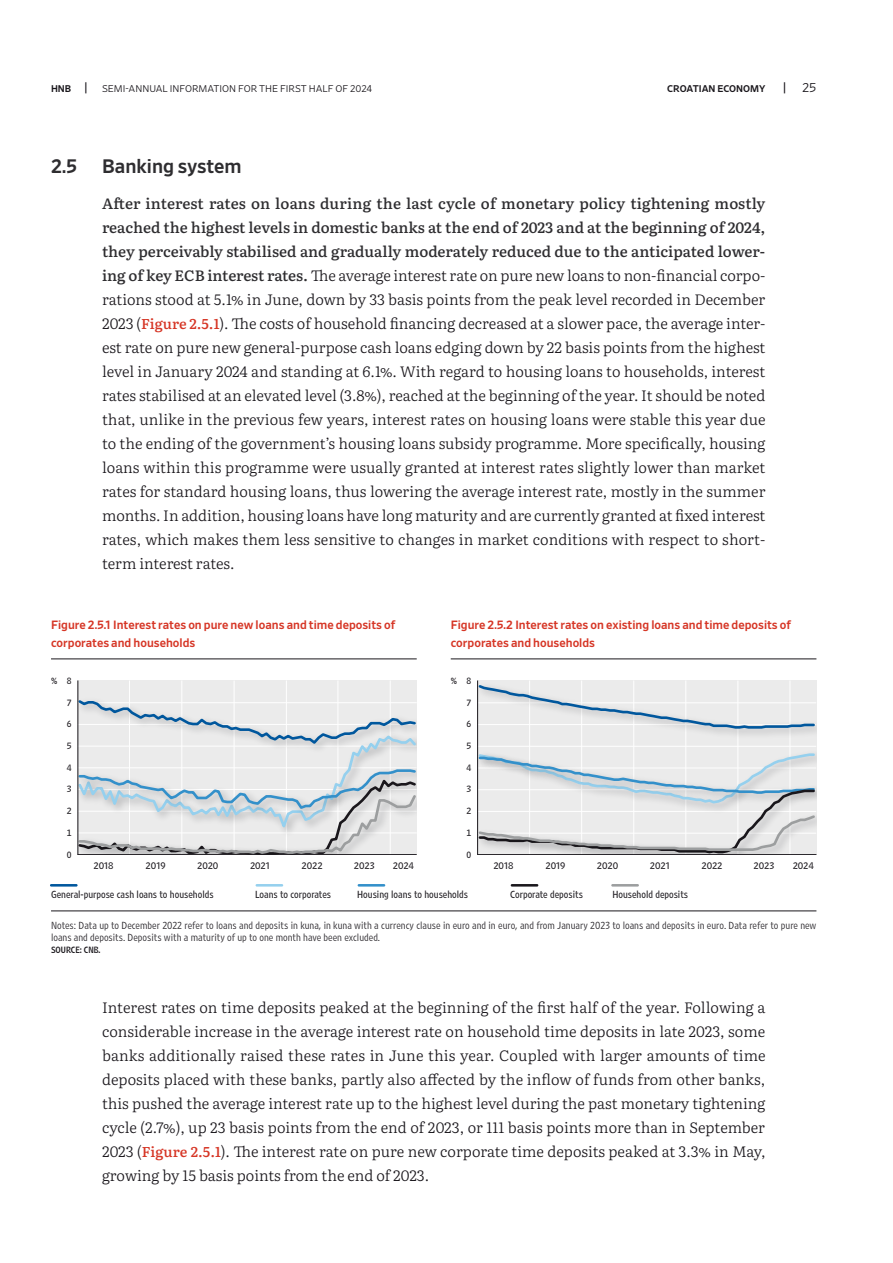
<style>
.page{position:relative;width:893px;height:1263px;background:#fff}
.page>*{position:absolute;margin:0;border:0;box-sizing:border-box;transform-origin:0 0}
.t1{font:500 19.5px "Retina";color:#2e2d30}
.t2{font:300 15px/24px "Literata TT Text";color:#1a171c;text-align:justify}
.t3{font:300 12.75px "Retina";color:#1a171c}
.t4{font:500 12px/18px "Retina";color:#d63626}
.t5{font:9.75px/12px "Retina MP Narrow Lt";color:#1a171c}
.t6{font:9.75px "Retina MP Narrow";color:#1a171c}
.t7{font:300 9.75px "Retina";color:#1a171c}
.t8{font:500 9.75px "Retina";color:#1a171c}
.t9{font:9px "Retina MP";color:#1a171c}
.t10{font:500 9px "Retina";color:#1a171c}
.t11{font:8.7px "Retina MP";color:#1a171c}
.t12{font:8.7px "Retina MP Narrow Med";color:#1a171c}
.s1{font-weight:500}
.s2{font-weight:500;font-size:12px}
.s3{font-weight:500;color:#2e2d30}
.s4{font-weight:500;font-size:14.25px;color:#d63626}
</style>
<div class="page">
<hr style="left:51px;top:659px;width:366px;height:1px;background:#1a171c">
<hr style="left:451px;top:659px;width:365px;height:1px;background:#1a171c">
<hr style="left:51px;top:911px;width:765px;height:1px;background:#1a171c">
<hr style="left:50px;top:884px;width:28px;height:2px;background:#00579d">
<hr style="left:511px;top:884px;width:27px;height:2px;background:#1a171c">
<hr style="left:611px;top:884px;width:28px;height:2px;background:#9c9e9f">
<div style="left:78px;top:680px;width:339px;height:175px;background:#ebebeb"></div>
<hr style="left:390px;top:680px;width:1px;height:175px;background:#fff">
<hr style="left:338px;top:680px;width:1px;height:175px;background:#fff">
<hr style="left:286px;top:680px;width:1px;height:175px;background:#fff">
<hr style="left:234px;top:680px;width:1px;height:175px;background:#fff">
<hr style="left:182px;top:680px;width:1px;height:175px;background:#fff">
<hr style="left:129px;top:680px;width:1px;height:175px;background:#fff">
<svg style="left:79px;top:698px;width:338px;height:156px"></svg>
<hr style="left:78px;top:680px;width:1px;height:175px;background:#1a171c">
<hr style="left:78px;top:854px;width:339px;height:1px;background:#1a171c">
<img style="left:478px;top:749px;width:338px;height:3px">
<img style="left:478px;top:680px;width:338px;height:63px">
<svg style="left:478px;top:683px;width:338px;height:47px;background:#dce1e5"></svg>
<svg style="left:478px;top:752px;width:338px;height:102px;background:#d9dddf"></svg>
<hr style="left:477px;top:680px;width:1px;height:175px;background:#1a171c">
<hr style="left:477px;top:854px;width:339px;height:1px;background:#1a171c">
<hr style="left:256px;top:884px;width:27px;height:2px;background:#95d0ee">
<hr style="left:358px;top:884px;width:27px;height:2px;background:#3390ca">
<p class="t7" style="left:51px;top:82px;width:323px"><span class="s1">HNB</span> <span class="s2">|</span> SEMI-ANNUAL INFORMATION FOR THE FIRST HALF OF 2024</p>
<p class="t8" style="left:667px;top:82px;width:100px">CROATIAN ECONOMY</p>
<p class="t3" style="left:783px;top:79px;width:35px"><span class="s2">|</span> 25</p>
<h1 class="t1" style="left:51px;top:153px;width:28px">2.5</h1>
<h1 class="t1" style="left:102px;top:153px;width:141px">Banking system</h1>
<p class="t2" style="left:102px;top:190px;width:665px"><span class="s3">After interest rates on loans during the last cycle of monetary policy tightening mostly reached the highest levels in domestic banks at the end of 2023 and at the beginning of 2024, they perceivably stabilised and gradually moderately reduced due to the anticipated lower&shy;ing of key ECB interest rates.</span> The average interest rate on pure new loans to non-financial corpo&shy;rations stood at 5.1% in June, down by 33 basis points from the peak level recorded in December 2023 (<span class="s4">Figure 2.5.1</span>). The costs of household financing decreased at a slower pace, the average inter&shy;est rate on pure new general-purpose cash loans edging down by 22 basis points from the highest level in January 2024 and standing at 6.1%. With regard to housing loans to households, interest rates stabilised at an elevated level (3.8%), reached at the beginning of the year. It should be noted that, unlike in the previous few years, interest rates on housing loans were stable this year due to the ending of the government’s housing loans subsidy programme. More specifically, housing loans within this programme were usually granted at interest rates slightly lower than market rates for standard housing loans, thus lowering the average interest rate, mostly in the summer months. In addition, housing loans have long maturity and are currently granted at fixed interest rates, which makes them less sensitive to changes in market conditions with respect to short&shy;term interest rates.</p>
<p class="t4" style="left:51px;top:615px;width:346px">Figure 2.5.1 Interest rates on pure new loans and time deposits of corporates and households</p>
<p class="t4" style="left:451px;top:615px;width:342px">Figure 2.5.2 Interest rates on existing loans and time deposits of corporates and households</p>
<p class="t11" style="left:67px;top:674px;width:6px">8</p>
<p class="t11" style="left:67px;top:696px;width:6px">7</p>
<p class="t11" style="left:67px;top:717px;width:6px">6</p>
<p class="t11" style="left:67px;top:739px;width:6px">5</p>
<p class="t11" style="left:67px;top:761px;width:6px">4</p>
<p class="t11" style="left:67px;top:782px;width:6px">3</p>
<p class="t11" style="left:67px;top:804px;width:6px">2</p>
<p class="t11" style="left:67px;top:826px;width:6px">1</p>
<p class="t11" style="left:67px;top:848px;width:6px">0</p>
<p class="t10" style="left:51px;top:675px;width:8px">%</p>
<p class="t10" style="left:451px;top:675px;width:8px">%</p>
<p class="t11" style="left:466px;top:674px;width:6px">8</p>
<p class="t11" style="left:466px;top:696px;width:6px">7</p>
<p class="t11" style="left:466px;top:717px;width:6px">6</p>
<p class="t11" style="left:466px;top:739px;width:6px">5</p>
<p class="t11" style="left:466px;top:761px;width:6px">4</p>
<p class="t11" style="left:466px;top:782px;width:6px">3</p>
<p class="t11" style="left:466px;top:804px;width:6px">2</p>
<p class="t11" style="left:466px;top:826px;width:6px">1</p>
<p class="t11" style="left:466px;top:848px;width:6px">0</p>
<p class="t9" style="left:93px;top:858px;width:22px">2018</p>
<p class="t9" style="left:146px;top:858px;width:21px">2019</p>
<p class="t9" style="left:197px;top:858px;width:23px">2020</p>
<p class="t9" style="left:250px;top:858px;width:21px">2021</p>
<p class="t9" style="left:302px;top:858px;width:23px">2022</p>
<p class="t9" style="left:354px;top:858px;width:22px">2023</p>
<p class="t9" style="left:393px;top:858px;width:23px">2024</p>
<p class="t9" style="left:493px;top:858px;width:22px">2018</p>
<p class="t9" style="left:545px;top:858px;width:21px">2019</p>
<p class="t9" style="left:597px;top:858px;width:23px">2020</p>
<p class="t9" style="left:650px;top:858px;width:21px">2021</p>
<p class="t9" style="left:701px;top:858px;width:23px">2022</p>
<p class="t9" style="left:754px;top:858px;width:22px">2023</p>
<p class="t9" style="left:793px;top:858px;width:23px">2024</p>
<p class="t6" style="left:51px;top:887px;width:164px">General-purpose cash loans to households</p>
<p class="t6" style="left:255px;top:887px;width:77px">Loans to corporates</p>
<p class="t6" style="left:357px;top:887px;width:112px">Housing loans to households</p>
<p class="t6" style="left:510px;top:887px;width:74px">Corporate deposits</p>
<p class="t6" style="left:612px;top:887px;width:77px">Household deposits</p>
<p class="t5" style="left:51px;top:919px;width:767px">Notes: Data up to December 2022 refer to loans and deposits in kuna, in kuna with a currency clause in euro and in euro, and from January 2023 to loans and deposits in euro. Data refer to pure new loans and deposits. Deposits with a maturity of up to one month have been excluded.</p>
<p class="t12" style="left:51px;top:943px;width:51px">SOURCE: CNB.</p>
<p class="t2" style="left:102px;top:994px;width:665px">Interest rates on time deposits peaked at the beginning of the first half of the year. Following a considerable increase in the average interest rate on household time deposits in late 2023, some banks additionally raised these rates in June this year. Coupled with larger amounts of time deposits placed with these banks, partly also affected by the inflow of funds from other banks, this pushed the average interest rate up to the highest level during the past monetary tightening cycle (2.7%), up 23 basis points from the end of 2023, or 111 basis points more than in September 2023 (<span class="s4">Figure 2.5.1</span>). The interest rate on pure new corporate time deposits peaked at 3.3% in May, growing by 15 basis points from the end of 2023.</p>
</div>
